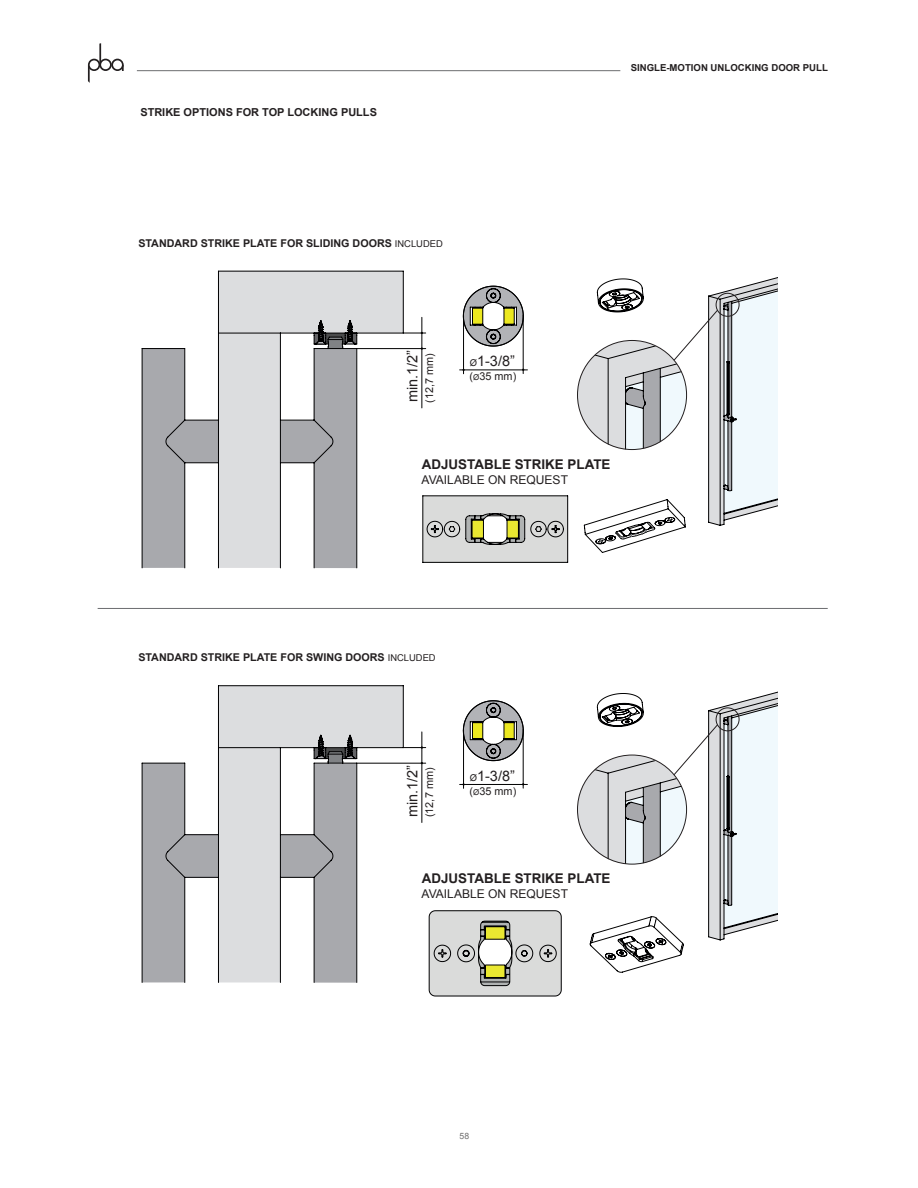
<style>
.page{position:relative;width:918px;height:1188px;background:#fff}
.page>*{position:absolute;margin:0;border:0;box-sizing:border-box;transform-origin:0 0}
.t1{font:14.55px "Arial";color:#231f20}
.t2{font:700 13.35px "Arial";color:#231f20}
.t3{font:12px "Arial";color:#231f20}
.t4{font:700 10.95px "Arial";color:#231f20}
.t5{font:700 10.8px "Arial";color:#231f20}
.t6{font:10.8px "Arial";color:#231f20}
.t7{font:700 9.6px "Arial";color:#231f20}
.t8{font:8.7px "Arial";color:#706f6f}
.s1{font-weight:400;font-size:9.45px}
.s2{font-size:9.45px}
.s3{font-size:8.1px}
</style>
<div class="page">
<hr style="left:137px;top:70px;width:483px;height:1px;background:#6c6d70">
<svg style="left:88px;top:59px;width:12px;height:12px"></svg>
<svg style="left:88px;top:65px;width:2px;height:18px"></svg>
<div style="left:90px;top:60px;width:9px;height:9px;background:#fff;border-radius:50%"></div>
<svg style="left:99px;top:59px;width:13px;height:12px"></svg>
<svg style="left:99px;top:43px;width:2px;height:22px"></svg>
<div style="left:101px;top:60px;width:9px;height:9px;background:#fff;border-radius:50%"></div>
<svg style="left:111px;top:59px;width:13px;height:12px"></svg>
<svg style="left:122px;top:65px;width:2px;height:6px"></svg>
<div style="left:113px;top:60px;width:9px;height:9px;background:#fff;border-radius:50%"></div>
<hr style="left:98px;top:608px;width:730px;height:1px;background:#6c6d70">
<svg style="left:142px;top:271px;width:262px;height:297px"></svg>
<hr style="left:357px;top:348px;width:69px;height:1px;background:#000001">
<hr style="left:422px;top:317px;width:1px;height:91px;background:#000001">
<svg style="left:403px;top:332px;width:23px;height:2px"></svg>
<svg style="left:463px;top:286px;width:61px;height:60px"></svg>
<hr style="left:463px;top:316px;width:1px;height:58px;background:#000001">
<hr style="left:523px;top:315px;width:1px;height:59px;background:#000001">
<hr style="left:460px;top:370px;width:67px;height:1px;background:#000001">
<svg style="left:577px;top:277px;width:201px;height:276px"></svg>
<svg style="left:422px;top:495px;width:146px;height:68px;background:#c2c3bc"></svg>
<svg style="left:142px;top:685px;width:262px;height:298px"></svg>
<hr style="left:357px;top:763px;width:69px;height:1px;background:#000001">
<hr style="left:422px;top:732px;width:1px;height:91px;background:#000001">
<svg style="left:403px;top:746px;width:23px;height:3px"></svg>
<svg style="left:463px;top:700px;width:61px;height:61px"></svg>
<hr style="left:463px;top:730px;width:1px;height:58px;background:#000001">
<hr style="left:523px;top:730px;width:1px;height:58px;background:#000001">
<hr style="left:460px;top:784px;width:67px;height:1px;background:#000001">
<svg style="left:577px;top:691px;width:201px;height:282px"></svg>
<svg style="left:429px;top:910px;width:133px;height:86px;background:#c4c5be"></svg>
<p class="t4" style="left:140px;top:105px;width:238px">STRIKE OPTIONS FOR TOP LOCKING PULLS</p>
<p class="t7" style="left:631px;top:62px;width:199px">SINGLE-MOTION UNLOCKING DOOR PULL</p>
<p class="t5" style="left:138px;top:236px;width:306px">STANDARD STRIKE PLATE FOR SLIDING DOORS <span class="s1">INCLUDED</span></p>
<h1 class="t1" style="left:403px;top:402px;width:54px;rotate:-90deg">min.1/2”</h1>
<p class="t6" style="left:422px;top:403px;width:51px;rotate:-90deg">(12,7 mm)</p>
<h1 class="t1" style="left:470px;top:352px;width:47px"><span class="s2">Ø</span>1-3/8”</h1>
<p class="t6" style="left:470px;top:369px;width:48px">(<span class="s3">Ø</span>35 mm)</p>
<p class="t2" style="left:422px;top:455px;width:190px">ADJUSTABLE STRIKE PLATE</p>
<p class="t3" style="left:422px;top:472px;width:148px">AVAILABLE ON REQUEST</p>
<p class="t5" style="left:138px;top:651px;width:299px">STANDARD STRIKE PLATE FOR SWING DOORS <span class="s1">INCLUDED</span></p>
<h1 class="t1" style="left:403px;top:817px;width:54px;rotate:-90deg">min.1/2”</h1>
<p class="t6" style="left:422px;top:817px;width:51px;rotate:-90deg">(12,7 mm)</p>
<h1 class="t1" style="left:470px;top:766px;width:47px"><span class="s2">Ø</span>1-3/8”</h1>
<p class="t6" style="left:470px;top:784px;width:48px">(<span class="s3">Ø</span>35 mm)</p>
<p class="t2" style="left:422px;top:870px;width:190px">ADJUSTABLE STRIKE PLATE</p>
<p class="t3" style="left:422px;top:886px;width:148px">AVAILABLE ON REQUEST</p>
<p class="t8" style="left:460px;top:1130px;width:11px">58</p>
</div>
